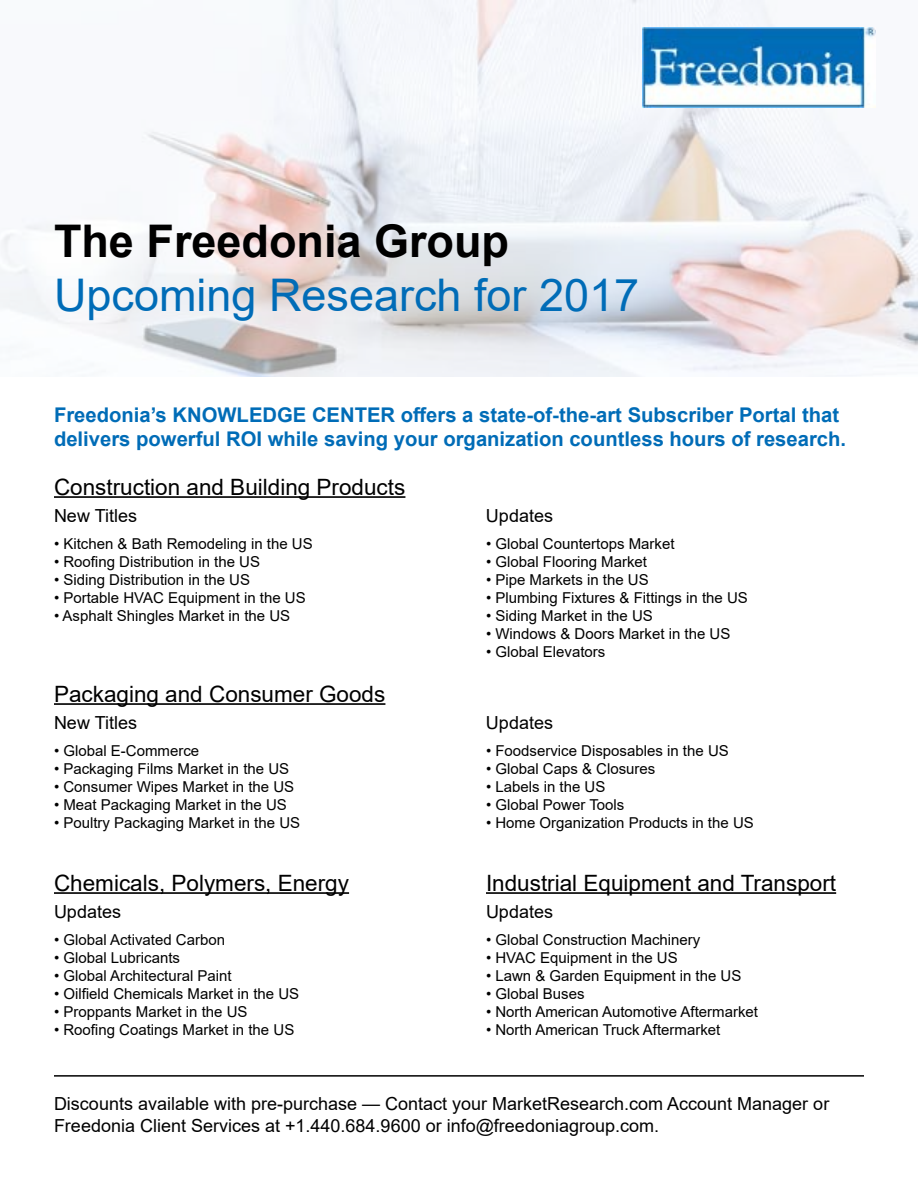
<style>
.page{position:relative;width:918px;height:1188px;background:#fff}
.page>*{position:absolute;margin:0;border:0;box-sizing:border-box;transform-origin:0 0}
.t1{font:45px "Arial";color:#006cb7}
.t2{font:700 45px "Arial";color:#000}
.t3{font:22.5px "Arial";color:#000}
.t4{font:700 20.25px/24.3px "Arial";color:#006cb7}
.t5{font:18px/21.6px "Arial";color:#000}
.t6{font:15px "Arial";color:#000}
</style>
<div class="page">
<img style="left:0;top:0;width:918px;height:376px">
<hr style="left:54px;top:496px;width:351px;height:2px;background:#000">
<hr style="left:54px;top:703px;width:331px;height:2px;background:#000">
<hr style="left:54px;top:892px;width:295px;height:2px;background:#000">
<hr style="left:486px;top:892px;width:350px;height:2px;background:#000">
<img style="left:642px;top:27px;width:234px;height:81px">
<hr style="left:54px;top:1075px;width:810px;height:2px;background:#000">
<h1 class="t2" style="left:54px;top:210px;width:457px">The Freedonia Group</h1>
<h1 class="t1" style="left:54px;top:264px;width:587px">Upcoming Research for 2017</h1>
<h3 class="t4" style="left:54px;top:403px;width:794px">Freedonia’s KNOWLEDGE CENTER offers a state-of-the-art Subscriber Portal that delivers powerful ROI while saving your organization countless hours of research.</h3>
<h2 class="t3" style="left:54px;top:471px;width:353px">Construction and Building Products</h2>
<p class="t5" style="left:54px;top:504px;width:85px">New Titles</p>
<p class="t5" style="left:486px;top:504px;width:69px">Updates</p>
<p class="t6" style="left:54px;top:533px;width:260px">• Kitchen &amp; Bath Remodeling in the US</p>
<p class="t6" style="left:486px;top:533px;width:190px">• Global Countertops Market</p>
<p class="t6" style="left:54px;top:551px;width:208px">• Roofing Distribution in the US</p>
<p class="t6" style="left:486px;top:551px;width:163px">• Global Flooring Market</p>
<p class="t6" style="left:54px;top:569px;width:198px">• Siding Distribution in the US</p>
<p class="t6" style="left:486px;top:569px;width:164px">• Pipe Markets in the US</p>
<p class="t6" style="left:54px;top:587px;width:253px">• Portable HVAC Equipment in the US</p>
<p class="t6" style="left:486px;top:587px;width:264px">• Plumbing Fixtures &amp; Fittings in the US</p>
<p class="t6" style="left:54px;top:605px;width:238px">• Asphalt Shingles Market in the US</p>
<p class="t6" style="left:486px;top:605px;width:168px">• Siding Market in the US</p>
<p class="t6" style="left:486px;top:623px;width:246px">• Windows &amp; Doors Market in the US</p>
<p class="t6" style="left:486px;top:641px;width:121px">• Global Elevators</p>
<h2 class="t3" style="left:54px;top:678px;width:333px">Packaging and Consumer Goods</h2>
<p class="t5" style="left:54px;top:711px;width:85px">New Titles</p>
<p class="t5" style="left:486px;top:711px;width:69px">Updates</p>
<p class="t6" style="left:54px;top:740px;width:147px">• Global E-Commerce</p>
<p class="t6" style="left:486px;top:740px;width:244px">• Foodservice Disposables in the US</p>
<p class="t6" style="left:54px;top:758px;width:237px">• Packaging Films Market in the US</p>
<p class="t6" style="left:486px;top:758px;width:171px">• Global Caps &amp; Closures</p>
<p class="t6" style="left:54px;top:776px;width:242px">• Consumer Wipes Market in the US</p>
<p class="t6" style="left:486px;top:776px;width:121px">• Labels in the US</p>
<p class="t6" style="left:54px;top:794px;width:234px">• Meat Packaging Market in the US</p>
<p class="t6" style="left:486px;top:794px;width:140px">• Global Power Tools</p>
<p class="t6" style="left:54px;top:812px;width:248px">• Poultry Packaging Market in the US</p>
<p class="t6" style="left:486px;top:812px;width:269px">• Home Organization Products in the US</p>
<h2 class="t3" style="left:54px;top:867px;width:297px">Chemicals, Polymers, Energy</h2>
<h2 class="t3" style="left:486px;top:867px;width:352px">Industrial Equipment and Transport</h2>
<p class="t5" style="left:54px;top:900px;width:69px">Updates</p>
<p class="t5" style="left:486px;top:900px;width:69px">Updates</p>
<p class="t6" style="left:54px;top:929px;width:173px">• Global Activated Carbon</p>
<p class="t6" style="left:486px;top:929px;width:216px">• Global Construction Machinery</p>
<p class="t6" style="left:54px;top:947px;width:128px">• Global Lubricants</p>
<p class="t6" style="left:486px;top:947px;width:193px">• HVAC Equipment in the US</p>
<p class="t6" style="left:54px;top:965px;width:179px">• Global Architectural Paint</p>
<p class="t6" style="left:486px;top:965px;width:257px">• Lawn &amp; Garden Equipment in the US</p>
<p class="t6" style="left:54px;top:983px;width:247px">• Oilfield Chemicals Market in the US</p>
<p class="t6" style="left:486px;top:983px;width:100px">• Global Buses</p>
<p class="t6" style="left:54px;top:1001px;width:195px">• Proppants Market in the US</p>
<p class="t6" style="left:486px;top:1001px;width:274px">• North American Automotive Aftermarket</p>
<p class="t6" style="left:54px;top:1019px;width:242px">• Roofing Coatings Market in the US</p>
<p class="t6" style="left:486px;top:1019px;width:236px">• North American Truck Aftermarket</p>
<p class="t5" style="left:54px;top:1093px;width:777px">Discounts available with pre-purchase — Contact your MarketResearch.com Account Manager or<br>Freedonia Client Services at +1.440.684.9600 or info@freedoniagroup.com.</p>
</div>
